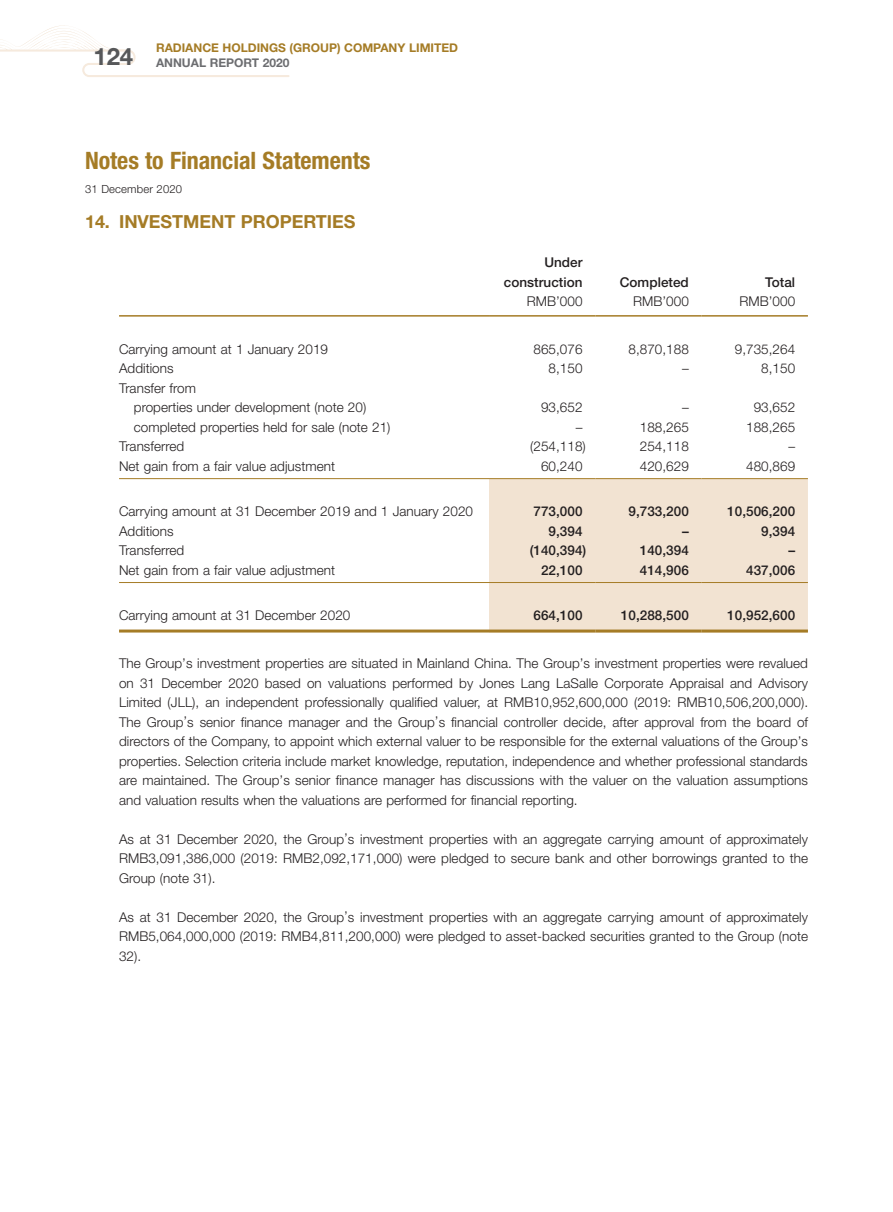
<style>
.page{position:relative;width:893px;height:1212px;background:#fff}
.page>*{position:absolute;margin:0;border:0;box-sizing:border-box;transform-origin:0 0}
.t1{font:700 condensed 24px "Helvetica Neue LT Std";color:#a57c26}
.t2{font:700 24px "Helvetica Neue LT Std";color:#57585a}
.Heading_1{font:700 18px "Helvetica Neue LT Std";color:#a57c26}
.Body_Text{font:300 13.5px/19.5px "Helvetica Neue LT Std";letter-spacing:.005em;color:#231f20;text-align:justify}
.Body_Text-2{font:500 13.5px "Helvetica Neue LT Std";letter-spacing:.005em;color:#231f20}
.t3{font:700 12px "Helvetica Neue LT Std";color:#a57c26}
.t4{font:700 12px "Helvetica Neue LT Std";color:#6c6d70}
.t5{font:300 11.25px "Helvetica Neue LT Std";letter-spacing:.015em;color:#231f20}
</style>
<div class="page">
<svg style="left:0;top:26px;width:290px;height:51px"></svg>
<div style="left:489px;top:479px;width:319px;height:150px;background:#f2e3d2"></div>
<hr style="left:119px;top:315px;width:370px;height:2px;background:#a57c26">
<hr style="left:489px;top:315px;width:106px;height:2px;background:#a57c26">
<hr style="left:595px;top:315px;width:107px;height:2px;background:#a57c26">
<hr style="left:702px;top:315px;width:106px;height:2px;background:#a57c26">
<hr style="left:119px;top:478px;width:370px;height:1px;background:#a57c26">
<hr style="left:489px;top:478px;width:106px;height:1px;background:#a57c26">
<hr style="left:595px;top:478px;width:107px;height:1px;background:#a57c26">
<hr style="left:702px;top:478px;width:106px;height:1px;background:#a57c26">
<hr style="left:119px;top:582px;width:370px;height:1px;background:#a57c26">
<hr style="left:489px;top:582px;width:106px;height:1px;background:#a57c26">
<hr style="left:595px;top:582px;width:107px;height:1px;background:#a57c26">
<hr style="left:702px;top:582px;width:106px;height:1px;background:#a57c26">
<hr style="left:119px;top:629px;width:370px;height:3px;background:#a57c26">
<hr style="left:489px;top:629px;width:106px;height:3px;background:#a57c26">
<hr style="left:595px;top:629px;width:107px;height:3px;background:#a57c26">
<hr style="left:702px;top:629px;width:106px;height:3px;background:#a57c26">
<h1 class="t2" style="left:93px;top:42px;width:41px">124</h1>
<p class="t3" style="left:156px;top:41px;width:303px">RADIANCE HOLDINGS (GROUP) COMPANY LIMITED</p>
<p class="t4" style="left:156px;top:56px;width:135px">ANNUAL REPORT 2020</p>
<h1 class="t1" style="left:85px;top:146px;width:287px">Notes to Financial Statements</h1>
<p class="t5" style="left:85px;top:182px;width:99px">31 December 2020</p>
<p class="Heading_1" style="left:85px;top:211px;width:272px">14. INVESTMENT PROPERTIES</p>
<p class="Body_Text-2" style="left:544px;top:255px;width:40px">Under</p>
<p class="Body_Text-2" style="left:504px;top:274px;width:80px">construction</p>
<p class="Body_Text-2" style="left:620px;top:274px;width:71px">Completed</p>
<p class="Body_Text-2" style="left:765px;top:274px;width:31px">Total</p>
<p class="Body_Text" style="left:527px;top:292px;width:57px">RMB’000</p>
<p class="Body_Text" style="left:633px;top:292px;width:57px">RMB’000</p>
<p class="Body_Text" style="left:739px;top:292px;width:57px">RMB’000</p>
<p class="Body_Text" style="left:119px;top:339px;width:211px">Carrying amount at 1 January 2019</p>
<p class="Body_Text" style="left:534px;top:339px;width:51px">865,076</p>
<p class="Body_Text" style="left:628px;top:339px;width:62px">8,870,188</p>
<p class="Body_Text" style="left:735px;top:339px;width:62px">9,735,264</p>
<p class="Body_Text" style="left:119px;top:359px;width:56px">Additions</p>
<p class="Body_Text" style="left:549px;top:359px;width:35px">8,150</p>
<p class="Body_Text" style="left:682px;top:359px;width:8px">–</p>
<p class="Body_Text" style="left:761px;top:359px;width:35px">8,150</p>
<p class="Body_Text" style="left:119px;top:378px;width:78px">Transfer from</p>
<p class="Body_Text" style="left:134px;top:398px;width:234px">properties under development (note 20)</p>
<p class="Body_Text" style="left:541px;top:398px;width:43px">93,652</p>
<p class="Body_Text" style="left:682px;top:398px;width:8px">–</p>
<p class="Body_Text" style="left:754px;top:398px;width:43px">93,652</p>
<p class="Body_Text" style="left:134px;top:417px;width:258px">completed properties held for sale (note 21)</p>
<p class="Body_Text" style="left:576px;top:417px;width:8px">–</p>
<p class="Body_Text" style="left:640px;top:417px;width:51px">188,265</p>
<p class="Body_Text" style="left:746px;top:417px;width:51px">188,265</p>
<p class="Body_Text" style="left:119px;top:437px;width:67px">Transferred</p>
<p class="Body_Text" style="left:530px;top:437px;width:57px">(254,118)</p>
<p class="Body_Text" style="left:640px;top:437px;width:51px">254,118</p>
<p class="Body_Text" style="left:788px;top:437px;width:8px">–</p>
<p class="Body_Text" style="left:119px;top:456px;width:218px">Net gain from a fair value adjustment</p>
<p class="Body_Text" style="left:541px;top:456px;width:43px">60,240</p>
<p class="Body_Text" style="left:640px;top:456px;width:51px">420,629</p>
<p class="Body_Text" style="left:746px;top:456px;width:51px">480,869</p>
<p class="Body_Text" style="left:119px;top:501px;width:355px">Carrying amount at 31 December 2019 and 1 January 2020</p>
<p class="Body_Text-2" style="left:534px;top:503px;width:51px">773,000</p>
<p class="Body_Text-2" style="left:628px;top:503px;width:62px">9,733,200</p>
<p class="Body_Text-2" style="left:727px;top:503px;width:69px">10,506,200</p>
<p class="Body_Text" style="left:119px;top:521px;width:56px">Additions</p>
<p class="Body_Text-2" style="left:549px;top:523px;width:35px">9,394</p>
<p class="Body_Text-2" style="left:682px;top:523px;width:8px">–</p>
<p class="Body_Text-2" style="left:761px;top:523px;width:35px">9,394</p>
<p class="Body_Text" style="left:119px;top:540px;width:67px">Transferred</p>
<p class="Body_Text-2" style="left:530px;top:542px;width:58px">(140,394)</p>
<p class="Body_Text-2" style="left:640px;top:542px;width:51px">140,394</p>
<p class="Body_Text-2" style="left:788px;top:542px;width:8px">–</p>
<p class="Body_Text" style="left:119px;top:560px;width:218px">Net gain from a fair value adjustment</p>
<p class="Body_Text-2" style="left:541px;top:562px;width:43px">22,100</p>
<p class="Body_Text-2" style="left:640px;top:562px;width:51px">414,906</p>
<p class="Body_Text-2" style="left:746px;top:562px;width:51px">437,006</p>
<p class="Body_Text" style="left:119px;top:605px;width:233px">Carrying amount at 31 December 2020</p>
<p class="Body_Text-2" style="left:534px;top:607px;width:51px">664,100</p>
<p class="Body_Text-2" style="left:621px;top:607px;width:69px">10,288,500</p>
<p class="Body_Text-2" style="left:727px;top:607px;width:69px">10,952,600</p>
<p class="Body_Text" style="left:119px;top:653px;width:691px">The Group’s investment properties are situated in Mainland China. The Group’s investment properties were revalued on 31 December 2020 based on valuations performed by Jones Lang LaSalle Corporate Appraisal and Advisory Limited (JLL), an independent professionally qualified valuer, at RMB10,952,600,000 (2019: RMB10,506,200,000).<br>The Group’s senior finance manager and the Group’s financial controller decide, after approval from the board of directors of the Company, to appoint which external valuer to be responsible for the external valuations of the Group’s properties. Selection criteria include market knowledge, reputation, independence and whether professional standards are maintained. The Group’s senior finance manager has discussions with the valuer on the valuation assumptions and valuation results when the valuations are performed for financial reporting.</p>
<p class="Body_Text" style="left:119px;top:829px;width:691px">As at 31 December 2020, the Group’s investment properties with an aggregate carrying amount of approximately RMB3,091,386,000 (2019: RMB2,092,171,000) were pledged to secure bank and other borrowings granted to the Group (note 31).</p>
<p class="Body_Text" style="left:119px;top:907px;width:691px">As at 31 December 2020, the Group’s investment properties with an aggregate carrying amount of approximately RMB5,064,000,000 (2019: RMB4,811,200,000) were pledged to asset-backed securities granted to the Group (note 32).</p>
</div>
